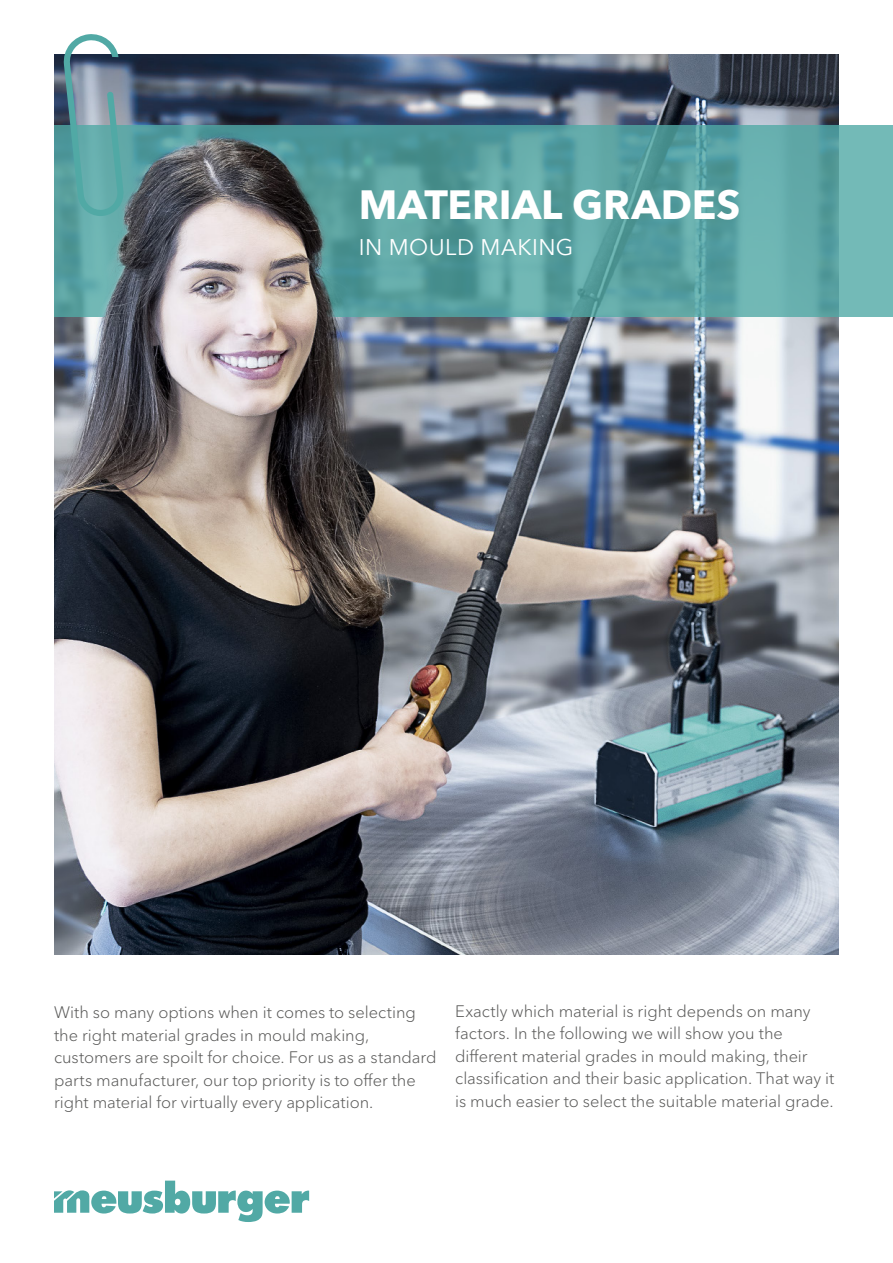
<style>
.page{position:relative;width:893px;height:1263px;background:#fff}
.page>*{position:absolute;margin:0;border:0;box-sizing:border-box;transform-origin:0 0}
.t1{font:700 40.5px "Avenir Next W1 G";color:#fff}
.t2{font:22.5px "Avenir Next W1 G";letter-spacing:.02em;color:#fff}
.t3{font:300 16.5px/22.5px "Avenir Next W1 G";letter-spacing:-.005em;color:#575756}
</style>
<div class="page">
<img style="left:54px;top:54px;width:785px;height:900px">
<svg style="left:54px;top:126px;width:839px;height:191px;background:#659d9d"></svg>
<svg style="left:54px;top:1180px;width:255px;height:42px"></svg>
<svg style="left:63px;top:34px;width:61px;height:182px;background:#73a5aa"></svg>
<h1 class="t1" style="left:359px;top:180px;width:383px">MATERIAL GRADES</h1>
<h2 class="t2" style="left:359px;top:234px;width:216px">IN MOULD MAKING</h2>
<p class="t3" style="left:54px;top:1001px;width:384px">With so many options when it comes to selecting the right material grades in mould making, customers are spoilt for choice. For us as a standard parts manufacturer, our top priority is to offer the right material for virtually every application.</p>
<p class="t3" style="left:455px;top:999px;width:381px">Exactly which material is right depends on many factors. In the following we will show you the different material grades in mould making, their classification and their basic application. That way it is much easier to select the suitable material grade.</p>
</div>
